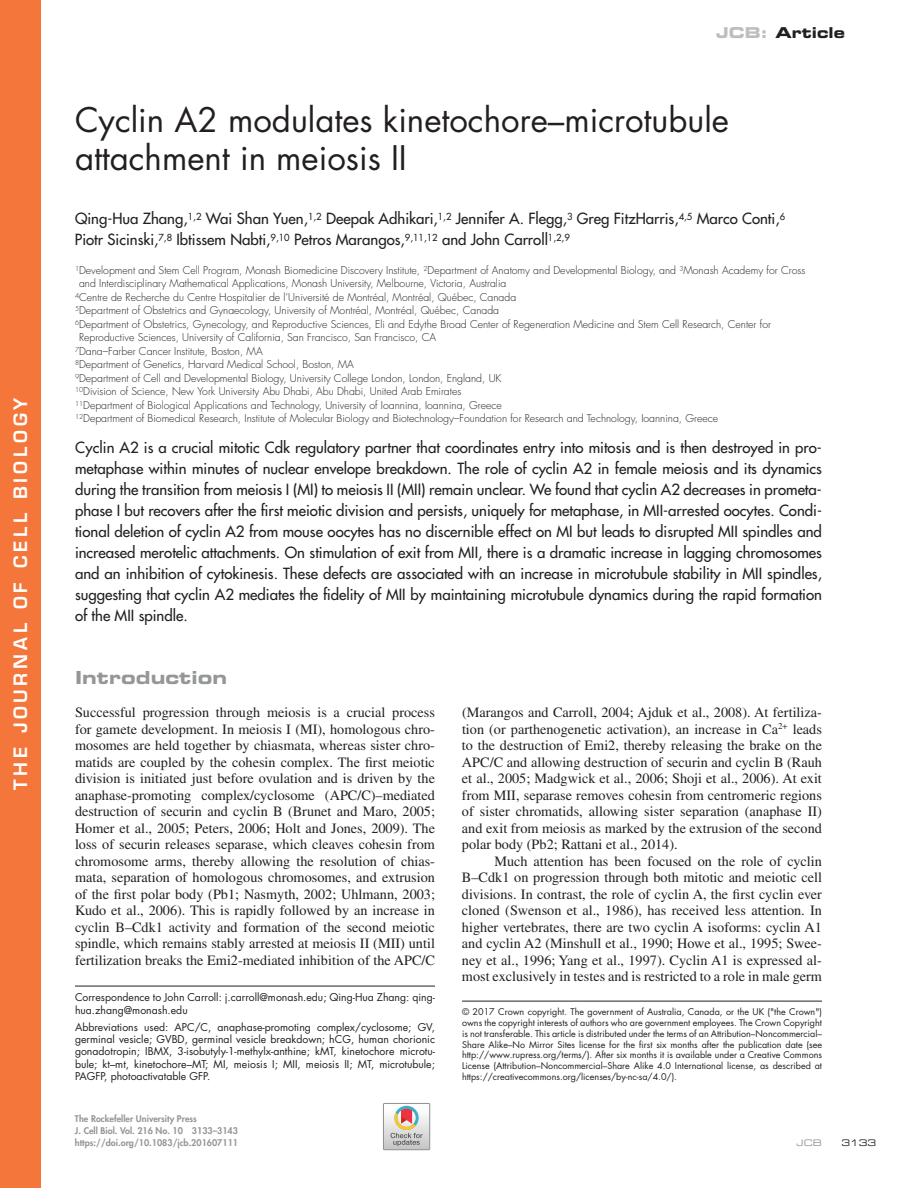
<style>
.page{position:relative;width:918px;height:1188px;background:#fff}
.page>*{position:absolute;margin:0;border:0;box-sizing:border-box;transform-origin:0 0}
.t1{font:33px/38.2px "Futura Std";color:#231f20}
.t2{font:600 18px "Eurostile LT Std";letter-spacing:.205em;color:#fff}
.t3{font:18px "Eurostile LT Std Bold Ex 2";letter-spacing:.005em;color:#949698}
.t4{font:500 15px/21px "Futura Std";color:#231f20;text-align:justify}
.t5{font:15px "Eurostile LT Std Bold Ex 2";color:#231f20}
.t6{font:14.25px/16.5px "Times LT Std";color:#231f20;text-align:justify}
.t7{font:300 10.5px "Futura Std";color:#231f20}
.t8{font:10.5px/12.5px "Futura Std";color:#231f20}
.t9{font:9px/10.8px "Futura Std";color:#231f20;text-align:justify}
.t10{font:800 9px/12px "Futura Std";color:#949698}
.t11{font:9px "Eurostile LT Std Ex 2";color:#231f20}
.t12{font:9px "Eurostile LT Std Ex 2";color:#949698}
.s1{color:#bcbec0}
</style>
<div class="page">
<div style="left:0;top:0;width:40px;height:1188px;background:#f4763b"></div>
<svg style="left:383px;top:1103px;width:47px;height:47px"></svg>
<hr style="left:75px;top:986px;width:360px;height:1px;background:#231f20">
<hr style="left:462px;top:1001px;width:360px;height:1px;background:#231f20">
<p class="t2" style="left:9px;top:790px;width:395px;rotate:-90deg">THE JOURNAL OF CELL BIOLOGY</p>
<p class="t5" style="left:716px;top:22px;width:130px"><span class="s1">JCB:</span> Article</p>
<h1 class="t1" style="left:75px;top:101px;width:656px">Cyclin A2 modulates kinetochore–microtubule attachment in meiosis II</h1>
<p class="t4" style="left:75px;top:209px;width:712px">Qing‑Hua Zhang,<sup>1,2</sup> Wai Shan Yuen,<sup>1,2</sup> Deepak Adhikari,<sup>1,2</sup> Jennifer A. Flegg,<sup>3</sup> Greg FitzHarris,<sup>4,5</sup> Marco Conti,<sup>6<br></sup>Piotr Sicinski,<sup>7,8</sup> Ibtissem Nabti,<sup>9,10</sup> Petros Marangos,<sup>9,11,12</sup> and John Carroll<sup>1,2,9</sup></p>
<p class="t7" style="left:75px;top:264px;width:732px"><sup>1</sup>Development and Stem Cell Program, Monash Biomedicine Discovery Institute, <sup>2</sup>Department of Anatomy and Developmental Biology, and <sup>3</sup>Monash Academy for Cross</p>
<p class="t7" style="left:79px;top:277px;width:429px">and Interdisciplinary Mathematical Applications, Monash University, Melbourne, Victoria, Australia</p>
<p class="t7" style="left:75px;top:291px;width:443px"><sup>4</sup>Centre de Recherche du Centre Hospitalier de l’Université de Montréal, Montréal, Québec, Canada</p>
<p class="t7" style="left:75px;top:304px;width:426px"><sup>5</sup>Department of Obstetrics and Gynaecology, University of Montréal, Montréal, Québec, Canada</p>
<p class="t7" style="left:75px;top:318px;width:697px"><sup>6</sup>Department of Obstetrics, Gynecology, and Reproductive Sciences, Eli and Edythe Broad Center of Regeneration Medicine and Stem Cell Research, Center for</p>
<p class="t7" style="left:79px;top:331px;width:359px">Reproductive Sciences, University of California, San Francisco, San Francisco, CA</p>
<p class="t7" style="left:75px;top:345px;width:189px"><sup>7</sup>Dana–Farber Cancer Institute, Boston, MA</p>
<p class="t7" style="left:75px;top:358px;width:280px"><sup>8</sup>Department of Genetics, Harvard Medical School, Boston, MA</p>
<p class="t7" style="left:75px;top:372px;width:428px"><sup>9</sup>Department of Cell and Developmental Biology, University College London, London, England, UK</p>
<p class="t7" style="left:75px;top:385px;width:388px"><sup>10</sup>Division of Science, New York University Abu Dhabi, Abu Dhabi, United Arab Emirates</p>
<p class="t7" style="left:75px;top:399px;width:428px"><sup>11</sup>Department of Biological Applications and Technology, University of Ioannina, Ioannina, Greece</p>
<p class="t7" style="left:75px;top:412px;width:645px"><sup>12</sup>Department of Biomedical Research, Institute of Molecular Biology and Biotechnology–Foundation for Research and Technology, Ioannina, Greece</p>
<p class="t4" style="left:75px;top:437px;width:749px">Cyclin A2 is a crucial mitotic Cdk regulatory partner that coordinates entry into mitosis and is then destroyed in pro&shy;metaphase within minutes of nuclear envelope breakdown. The role of cyclin A2 in female meiosis and its dynamics during the transition from meiosis I (MI) to meiosis II (MII) remain unclear. We found that cyclin A2 decreases in prometa&shy;phase I but recovers after the first meiotic division and persists, uniquely for metaphase, in MII-arrested oocytes. Condi&shy;tional deletion of cyclin A2 from mouse oocytes has no discernible effect on MI but leads to disrupted MII spindles and increased merotelic attachments. On stimulation of exit from MII, there is a dramatic increase in lagging chromosomes and an inhibition of cytokinesis. These defects are associated with an increase in microtubule stability in MII spindles, suggesting that cyclin A2 mediates the fidelity of MII by maintaining microtubule dynamics during the rapid formation of the MII spindle.</p>
<p class="t3" style="left:75px;top:665px;width:154px">Introduction</p>
<p class="t6" style="left:75px;top:704px;width:362px">Successful progression through meiosis is a crucial process for gamete development. In meiosis I (MI), homologous chro&shy;mosomes are held together by chiasmata, whereas sister chro&shy;matids are coupled by the cohesin complex. The first meiotic division is initiated just before ovulation and is driven by the anaphase-promoting complex/cyclosome (APC/C)–mediated destruction of securin and cyclin B (Brunet and Maro, 2005; Homer et al., 2005; Peters, 2006; Holt and Jones, 2009). The loss of securin releases separase, which cleaves cohesin from chromosome arms, thereby allowing the resolution of chias&shy;mata, separation of homologous chromosomes, and extrusion of the first polar body (Pb1; Nasmyth, 2002; Uhlmann, 2003; Kudo et al., 2006). This is rapidly followed by an increase in cyclin B–Cdk1 activity and formation of the second meiotic spindle, which remains stably arrested at meiosis II (MII) until fertilization breaks the Emi2-mediated inhibition of the APC/C</p>
<p class="t6" style="left:462px;top:704px;width:362px">(Marangos and Carroll, 2004; Ajduk et al., 2008). At fertiliza&shy;tion (or parthenogenetic activation), an increase in Ca<sup>2+</sup> leads to the destruction of Emi2, thereby releasing the brake on the APC/C and allowing destruction of securin and cyclin B (Rauh et al., 2005; Madgwick et al., 2006; Shoji et al., 2006). At exit from MII, separase removes cohesin from centromeric regions of sister chromatids, allowing sister separation (anaphase II) and exit from meiosis as marked by the extrusion of the second polar body (Pb2; Rattani et al., 2014).</p>
<p class="t6" style="left:462px;top:852px;width:362px;text-indent:32px">Much attention has been focused on the role of cyclin B–Cdk1 on progression through both mitotic and meiotic cell divisions. In contrast, the role of cyclin A, the first cyclin ever cloned (Swenson et al., 1986), has received less attention. In higher vertebrates, there are two cyclin A isoforms: cyclin A1 and cyclin A2 (Minshull et al., 1990; Howe et al., 1995; Swee&shy;ney et al., 1996; Yang et al., 1997). Cyclin A1 is expressed al&shy;most exclusively in testes and is restricted to a role in male germ</p>
<p class="t8" style="left:75px;top:991px;width:362px">Correspondence to John Carroll: j.carroll@monash.edu; Qing-Hua Zhang: qing&shy;hua.zhang@monash.edu</p>
<p class="t8" style="left:75px;top:1021px;width:362px;text-align:justify">Abbreviations used: APC/C, anaphase-promoting complex/cyclosome; GV, germinal vesicle; GVBD, germinal vesicle breakdown; hCG, human chorionic gonadotropin; IBMX, 3-isobutyly-1-methylx-anthine; kMT, kinetochore microtu&shy;bule; kt–mt, kinetochore–MT; MI, meiosis I; MII, meiosis II; MT, microtubule; PAGFP, photoactivatable GFP.</p>
<p class="t10" style="left:75px;top:1112px;width:165px">The Rockefeller University Press<br>J. Cell Biol. Vol. 216 No. 10 3133–3143 https://doi.org/10.1083/jcb.201607111</p>
<p class="t9" style="left:462px;top:1007px;width:362px">© 2017 Crown copyright. The government of Australia, Canada, or the UK ("the Crown") owns the copyright interests of authors who are government employees. The Crown Copyright is not transferable. This article is distributed under the terms of an Attribution–Noncommercial– Share Alike–No Mirror Sites license for the first six months after the publication date (see http://www.rupress.org/terms/). After six months it is available under a Creative Commons License (Attribution–Noncommercial–Share Alike 4.0 International license, as described at https://creativecommons.org/licenses/by-nc-sa/4.0/).</p>
<p class="t12" style="left:796px;top:1136px;width:27px">JCB</p>
<p class="t11" style="left:842px;top:1136px;width:36px">3133</p>
</div>
